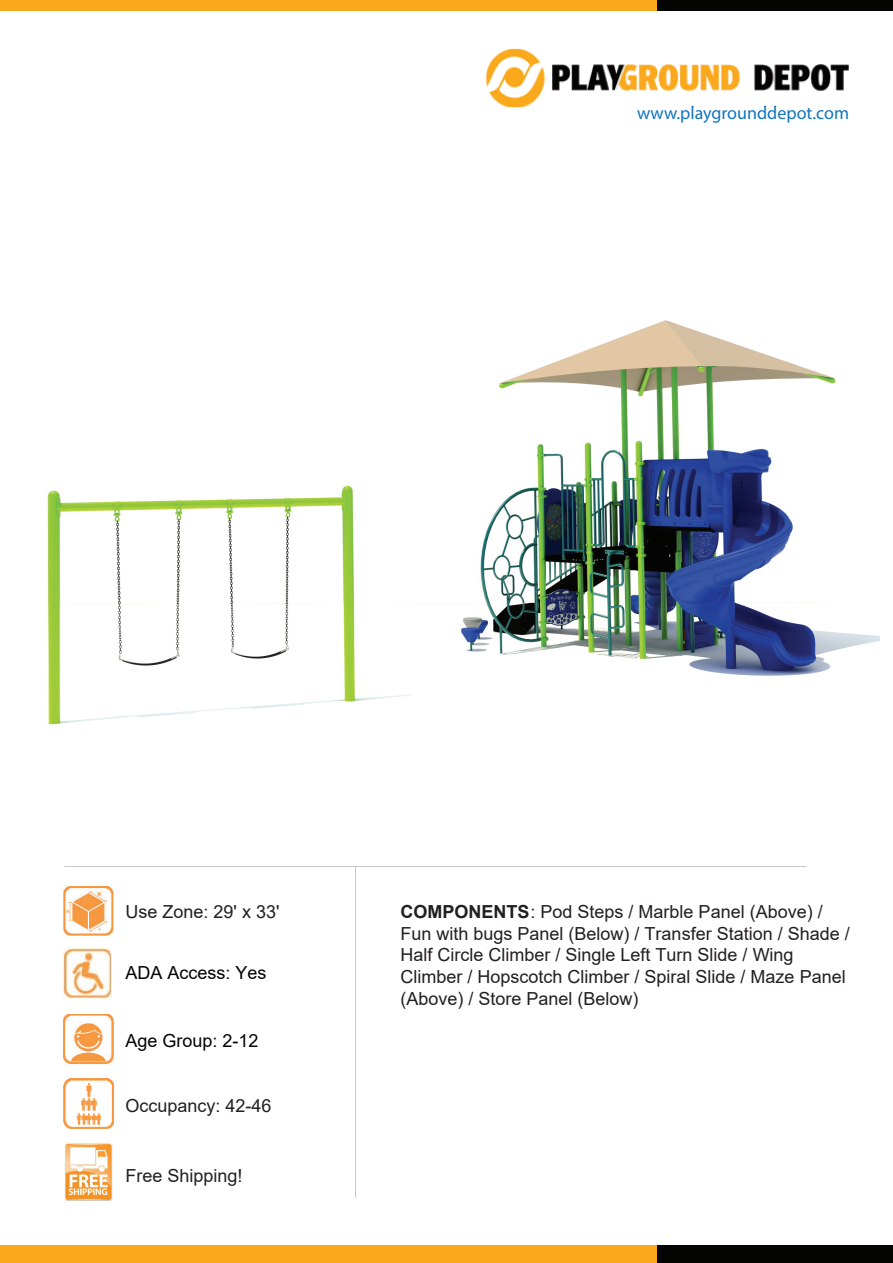
<style>
.page{position:relative;width:893px;height:1263px;background:#fff}
.page>*{position:absolute;margin:0;border:0;box-sizing:border-box;transform-origin:0 0}
.t1{font:18px/21.6px "Arial";color:#231f20}
.t2{font:18px "Arial";color:#040503}
.t3{font:18px "Myriad Pro";color:#1074bc}
.s1{font-weight:700}
</style>
<div class="page">
<img style="left:63px;top:886px;width:51px;height:50px">
<img style="left:63px;top:1014px;width:51px;height:50px">
<img style="left:64px;top:1079px;width:50px;height:50px">
<img style="left:65px;top:1143px;width:48px;height:57px">
<img style="left:64px;top:949px;width:48px;height:49px">
<img style="left:47px;top:320px;width:832px;height:405px">
<div style="left:0;top:1245px;width:674px;height:18px;background:#f9a91b"></div>
<div style="left:658px;top:1245px;width:235px;height:18px;background:#040503"></div>
<div style="left:0;top:0;width:674px;height:11px;background:#f9a91b"></div>
<div style="left:658px;top:0;width:235px;height:11px;background:#040503"></div>
<img style="left:486px;top:49px;width:363px;height:58px">
<img style="left:692px;top:106px;width:84px;height:1px">
<p class="t3" style="left:637px;top:101px;width:213px">www.playgrounddepot.com</p>
<p class="t1" style="left:125px;top:901px;width:155px">Use Zone: 29' x 33'</p>
<p class="t1" style="left:401px;top:901px;width:451px"><span class="s1">COMPONENTS</span>: Pod Steps / Marble Panel (Above) / Fun with bugs Panel (Below) / Transfer Station / Shade / Half Circle Climber / Single Left Turn Slide / Wing Climber / Hopscotch Climber / Spiral Slide / Maze Panel (Above) / Store Panel (Below)</p>
<p class="t2" style="left:125px;top:1028px;width:135px">Age Group: 2-12</p>
<p class="t2" style="left:125px;top:961px;width:143px">ADA Access: Yes</p>
<p class="t1" style="left:125px;top:1094px;width:148px">Occupancy: 42-46</p>
<p class="t1" style="left:125px;top:1164px;width:119px">Free Shipping!</p>
</div>
